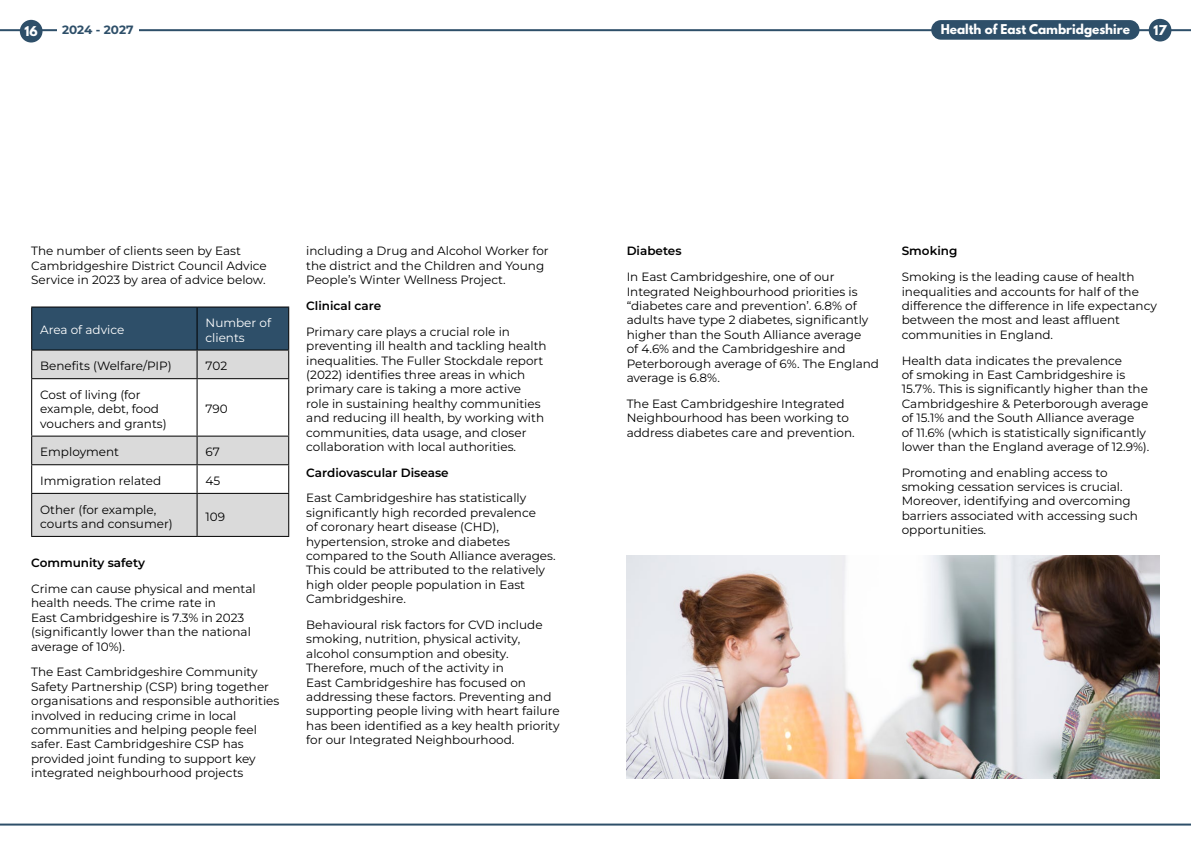
<style>
.page{position:relative;width:1191px;height:842px;background:#fff}
.page>*{position:absolute;margin:0;border:0;box-sizing:border-box;transform-origin:0 0}
.Body{font:12px/14.4px "Montserrat";color:#000}
.Header_4{font:600 12px "Montserrat";color:#000}
.t1{font:700 12px "League Spartan";color:#fff}
.Body-2{font:12px/14.4px "Montserrat";color:#fff}
.t2{font:700 12px "Montserrat";color:#2e4f69}
</style>
<div class="page">
<hr style="left:0;top:29px;width:1191px;height:2px;background:#2e4f69">
<hr style="left:0;top:823px;width:1191px;height:2px;background:#2e4f69">
<div style="left:20px;top:20px;width:23px;height:23px;background:#2e4f69;border-radius:50%"></div>
<div style="left:1148px;top:19px;width:23px;height:23px;background:#2e4f69;border-radius:50%"></div>
<div style="left:57px;top:23px;width:82px;height:12px;background:#fff"></div>
<svg style="left:32px;top:379px;width:256px;height:157px"></svg>
<svg style="left:31px;top:307px;width:258px;height:71px;background:#6e8291"></svg>
<hr style="left:31px;top:378px;width:166px;height:1px;background:#000">
<hr style="left:31px;top:379px;width:1px;height:57px;background:#000">
<hr style="left:197px;top:378px;width:92px;height:1px;background:#000">
<hr style="left:197px;top:379px;width:1px;height:57px;background:#000">
<hr style="left:288px;top:379px;width:1px;height:57px;background:#000">
<hr style="left:31px;top:436px;width:166px;height:1px;background:#000">
<hr style="left:197px;top:436px;width:92px;height:1px;background:#000">
<hr style="left:31px;top:464px;width:166px;height:1px;background:#000">
<svg style="left:31px;top:437px;width:1px;height:56px"></svg>
<hr style="left:197px;top:464px;width:92px;height:1px;background:#000">
<svg style="left:197px;top:437px;width:1px;height:56px"></svg>
<svg style="left:288px;top:437px;width:1px;height:56px"></svg>
<hr style="left:31px;top:493px;width:166px;height:1px;background:#000">
<hr style="left:31px;top:494px;width:1px;height:42px;background:#000">
<hr style="left:197px;top:493px;width:92px;height:1px;background:#000">
<hr style="left:197px;top:494px;width:1px;height:42px;background:#000">
<hr style="left:288px;top:494px;width:1px;height:42px;background:#000">
<hr style="left:31px;top:536px;width:166px;height:1px;background:#000">
<hr style="left:197px;top:536px;width:92px;height:1px;background:#000">
<hr style="left:31px;top:306px;width:166px;height:1px;background:#000">
<hr style="left:31px;top:307px;width:1px;height:43px;background:#000">
<hr style="left:197px;top:306px;width:92px;height:1px;background:#000">
<hr style="left:288px;top:307px;width:1px;height:43px;background:#000">
<hr style="left:31px;top:350px;width:166px;height:1px;background:#000">
<hr style="left:197px;top:350px;width:92px;height:1px;background:#000">
<div style="left:931px;top:20px;width:208px;height:20px;background:#2e4f69;border-radius:10px"></div>
<img style="left:626px;top:556px;width:533px;height:222px">
<p class="t1" style="left:940px;top:20px;width:191px">Health of East Cambridgeshire</p>
<p class="t1" style="left:25px;top:22px;width:15px">16</p>
<p class="t2" style="left:62px;top:22px;width:73px">2024 - 2027</p>
<p class="t1" style="left:1153px;top:21px;width:15px">17</p>
<p class="Body" style="left:31px;top:244px;width:237px">The number of clients seen by East<br>Cambridgeshire District Council Advice<br>Service in 2023 by area of advice below.</p>
<p class="Body-2" style="left:40px;top:323px;width:86px">Area of advice</p>
<p class="Body-2" style="left:206px;top:315px;width:67px">Number of clients</p>
<p class="Body" style="left:40px;top:358px;width:133px">Benefits (Welfare/PIP)</p>
<p class="Body" style="left:206px;top:358px;width:23px">702</p>
<p class="Body" style="left:40px;top:387px;width:128px">Cost of living (for example, debt, food vouchers and grants)</p>
<p class="Body" style="left:206px;top:401px;width:24px">790</p>
<p class="Body" style="left:40px;top:444px;width:80px">Employment</p>
<p class="Body" style="left:206px;top:444px;width:16px">67</p>
<p class="Body" style="left:40px;top:473px;width:122px">Immigration related</p>
<p class="Body" style="left:206px;top:473px;width:16px">45</p>
<p class="Body" style="left:40px;top:502px;width:134px">Other (for example, courts and consumer)</p>
<p class="Body" style="left:206px;top:509px;width:21px">109</p>
<h4 class="Header_4" style="left:31px;top:555px;width:115px">Community safety</h4>
<p class="Body" style="left:31px;top:581px;width:226px">Crime can cause physical and mental health needs. The crime rate in<br>East Cambridgeshire is 7.3% in 2023 (significantly lower than the national average of 10%).</p>
<p class="Body" style="left:31px;top:665px;width:250px">The East Cambridgeshire Community Safety Partnership (CSP) bring together organisations and responsible authorities involved in reducing crime in local communities and helping people feel safer. East Cambridgeshire CSP has provided joint funding to support key integrated neighbourhood projects</p>
<p class="Body" style="left:306px;top:244px;width:244px">including a Drug and Alcohol Worker for the district and the Children and Young<br>People’s Winter Wellness Project.</p>
<h4 class="Header_4" style="left:306px;top:298px;width:77px">Clinical care</h4>
<p class="Body" style="left:306px;top:324px;width:242px">Primary care plays a crucial role in preventing ill health and tackling health inequalities. The Fuller Stockdale report (2022) identifies three areas in which primary care is taking a more active<br>role in sustaining healthy communities and reducing ill health, by working with communities, data usage, and closer collaboration with local authorities.</p>
<h4 class="Header_4" style="left:306px;top:464px;width:144px">Cardiovascular Disease</h4>
<p class="Body" style="left:306px;top:491px;width:251px">East Cambridgeshire has statistically significantly high recorded prevalence<br>of coronary heart disease (CHD), hypertension, stroke and diabetes compared to the South Alliance averages.<br>This could be attributed to the relatively high older people population in East Cambridgeshire.</p>
<p class="Body" style="left:306px;top:617px;width:255px">Behavioural risk factors for CVD include smoking, nutrition, physical activity, alcohol consumption and obesity.<br>Therefore, much of the activity in<br>East Cambridgeshire has focused on addressing these factors. Preventing and supporting people living with heart failure has been identified as a key health priority for our Integrated Neighbourhood.</p>
<h4 class="Header_4" style="left:626px;top:243px;width:56px">Diabetes</h4>
<p class="Body" style="left:626px;top:269px;width:254px">In East Cambridgeshire, one of our Integrated Neighbourhood priorities is “diabetes care and prevention’. 6.8% of adults have type 2 diabetes, significantly higher than the South Alliance average<br>of 4.6% and the Cambridgeshire and Peterborough average of 6%. The England average is 6.8%.</p>
<p class="Body" style="left:626px;top:396px;width:230px">The East Cambridgeshire Integrated<br>Neighbourhood has been working to address diabetes care and prevention.</p>
<h4 class="Header_4" style="left:901px;top:243px;width:57px">Smoking</h4>
<p class="Body" style="left:901px;top:269px;width:257px">Smoking is the leading cause of health inequalities and accounts for half of the difference the difference in life expectancy between the most and least affluent communities in England.</p>
<p class="Body" style="left:901px;top:353px;width:249px">Health data indicates the prevalence<br>of smoking in East Cambridgeshire is 15.7%. This is significantly higher than the Cambridgeshire &amp; Peterborough average of 15.1% and the South Alliance average<br>of 11.6% (which is statistically significantly lower than the England average of 12.9%).</p>
<p class="Body" style="left:901px;top:465px;width:237px">Promoting and enabling access to smoking cessation services is crucial.<br>Moreover, identifying and overcoming barriers associated with accessing such opportunities.</p>
</div>
